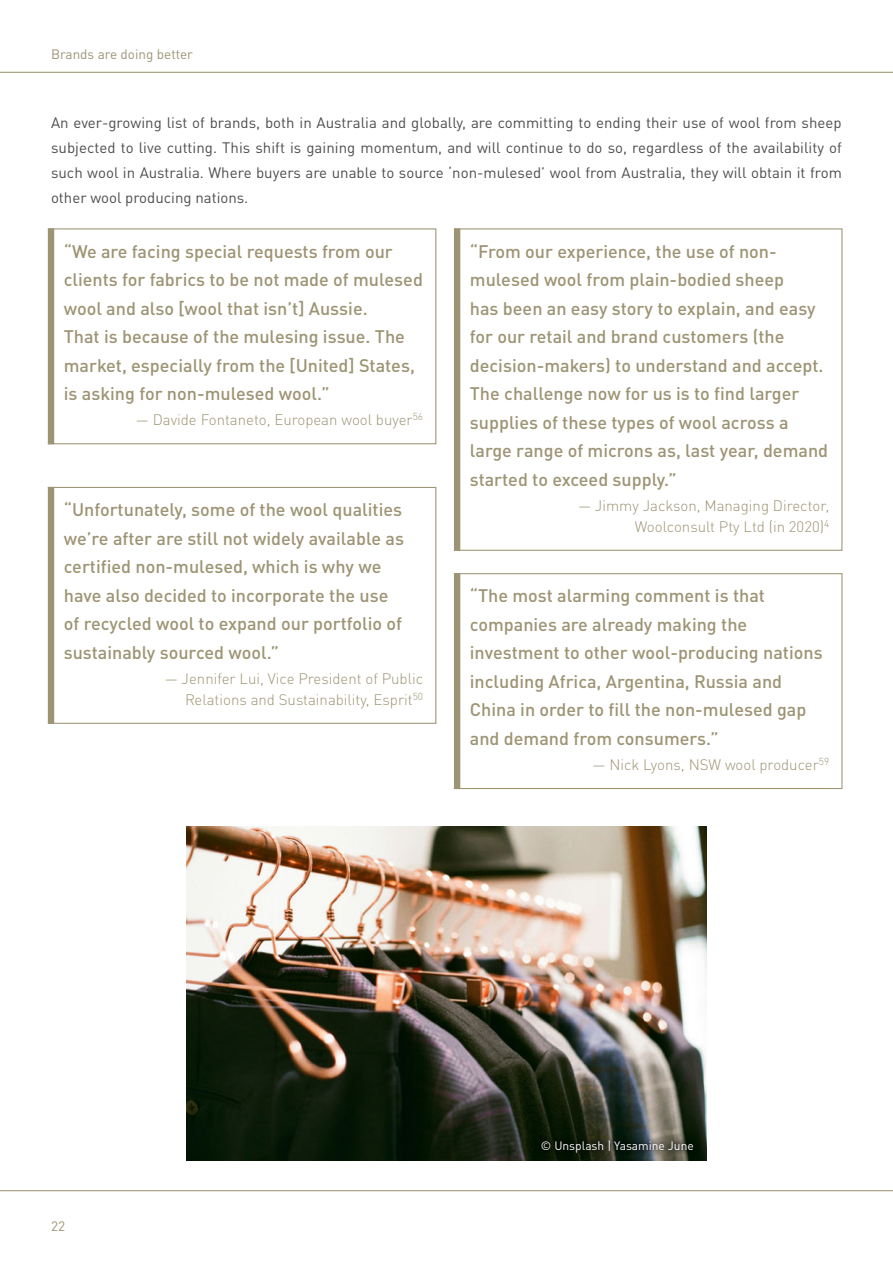
<style>
.page{position:relative;width:893px;height:1263px;background:#fff}
.page>*{position:absolute;margin:0;border:0;box-sizing:border-box;transform-origin:0 0}
.t1{font:500 18px/28.5px "DIN Pro";color:#9d9474}
.t2{font:15px/24.8px "DIN Pro";color:#4d4d4f;text-align:justify}
.t3{font:300 15px/21px "DIN Pro";color:#9d9474;text-align:right}
.t4{font:13.5px "DIN Pro";color:#9d9474}
.t5{font:12px "DIN Pro";color:#fff}
</style>
<div class="page">
<svg style="left:0;top:71px;width:893px;height:2px"></svg>
<svg style="left:0;top:1190px;width:893px;height:2px"></svg>
<div style="left:48px;top:228px;width:6px;height:216px;background:#9d9474"></div>
<div style="left:47px;top:228px;width:389px;height:216px;border:1px solid #9d9474"></div>
<div style="left:48px;top:487px;width:6px;height:237px;background:#9d9474"></div>
<div style="left:47px;top:487px;width:389px;height:237px;border:1px solid #9d9474"></div>
<div style="left:454px;top:228px;width:6px;height:323px;background:#9d9474"></div>
<div style="left:453px;top:228px;width:389px;height:323px;border:1px solid #9d9474"></div>
<div style="left:454px;top:573px;width:6px;height:216px;background:#9d9474"></div>
<div style="left:453px;top:573px;width:389px;height:216px;border:1px solid #9d9474"></div>
<img style="left:186px;top:826px;width:521px;height:335px">
<div style="left:534px;top:1133px;width:167px;height:27px;background:#000;opacity:.75"></div>
<p class="t4" style="left:51px;top:48px;width:143px">Brands are doing better</p>
<p class="t2" style="left:51px;top:112px;width:792px">An ever-growing list of brands, both in Australia and globally, are committing to ending their use of wool from sheep subjected to live cutting. This shift is gaining momentum, and will continue to do so, regardless of the availability of such wool in Australia. Where buyers are unable to source ‘non-mulesed’ wool from Australia, they will obtain it from other wool producing nations.</p>
<p class="t1" style="left:64px;top:238px;width:361px">“We are facing special requests from our clients for fabrics to be not made of mulesed wool and also [wool that isn’t] Aussie.<br>That is because of the mulesing issue. The market, especially from the [United] States, is asking for non-mulesed wool.”</p>
<p class="t3" style="left:136px;top:411px;width:289px">— Davide Fontaneto, European wool buyer<sup>56</sup></p>
<p class="t1" style="left:64px;top:496px;width:342px">“Unfortunately, some of the wool qualities we’re after are still not widely available as certified non-mulesed, which is why we have also decided to incorporate the use of recycled wool to expand our portfolio of sustainably sourced wool.”</p>
<p class="t3" style="left:165px;top:669px;width:260px">— Jennifer Lui, Vice President of Public<br>Relations and Sustainability, Esprit<sup>50</sup></p>
<p class="t1" style="left:470px;top:238px;width:360px">“From our experience, the use of non&shy;mulesed wool from plain-bodied sheep<br>has been an easy story to explain, and easy for our retail and brand customers (the decision-makers) to understand and accept.<br>The challenge now for us is to find larger supplies of these types of wool across a large range of microns as, last year, demand started to exceed supply.”</p>
<p class="t3" style="left:578px;top:496px;width:253px">— Jimmy Jackson, Managing Director,<br>Woolconsult Pty Ltd (in 2020)<sup>4</sup></p>
<p class="t1" style="left:470px;top:583px;width:354px">“The most alarming comment is that companies are already making the investment to other wool-producing nations including Africa, Argentina, Russia and China in order to fill the non-mulesed gap and demand from consumers.”</p>
<p class="t3" style="left:592px;top:755px;width:238px">— Nick Lyons, NSW wool producer<sup>59</sup></p>
<p class="t4" style="left:51px;top:1220px;width:16px">22</p>
<p class="t5" style="left:541px;top:1140px;width:154px">© Unsplash | Yasamine June</p>
</div>
